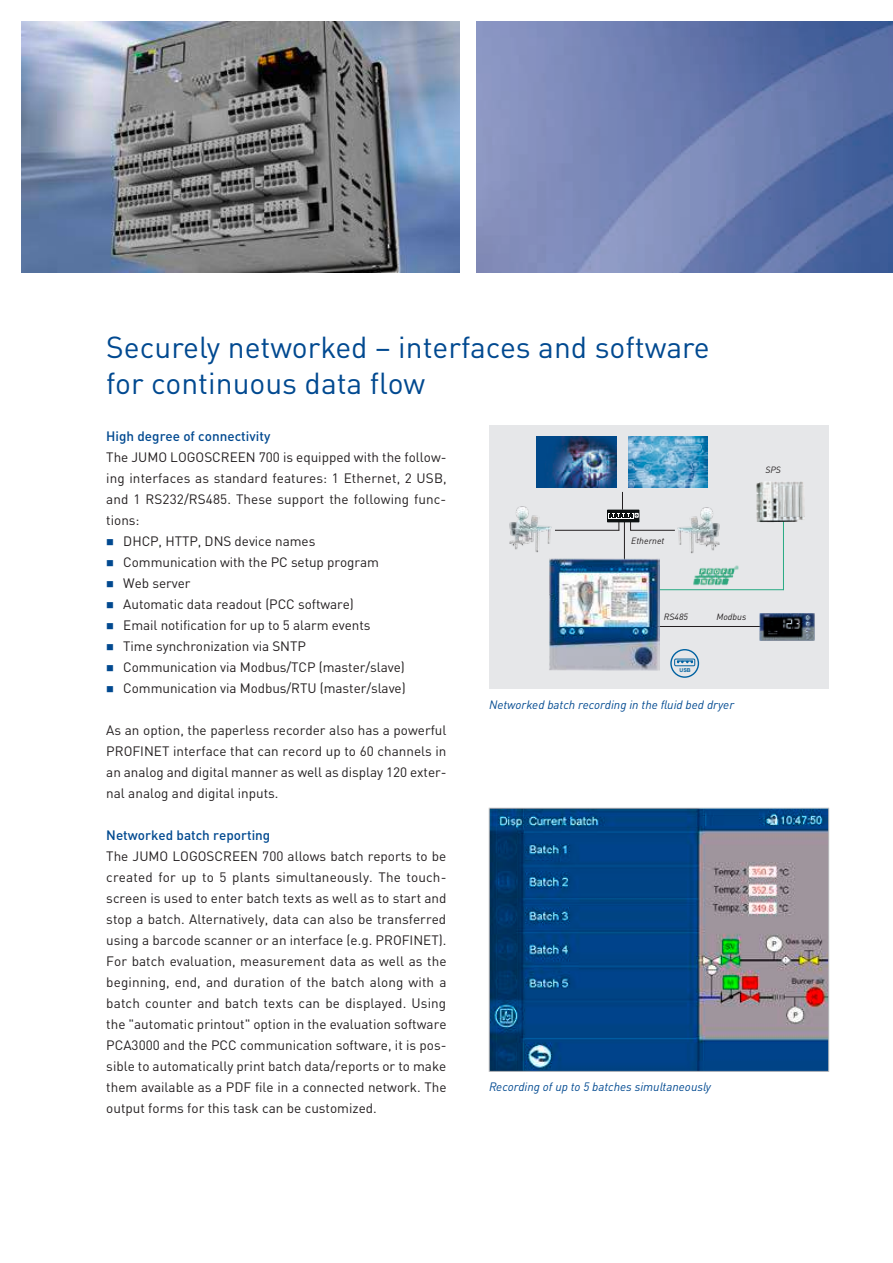
<style>
.page{position:relative;width:893px;height:1263px;background:#fff}
.page>*{position:absolute;margin:0;border:0;box-sizing:border-box;transform-origin:0 0}
.t1{font:30px/36px "DIN Pro";color:#014990}
.t2{font:13.5px/21px "DIN Pro";letter-spacing:-.005em;color:#231f20;text-align:justify}
.t3{font:500 13.5px "DIN Pro";color:#014990}
.t4{font:italic 12px "DIN Pro";color:#014990}
.t5{font:italic 9px "DIN Pro";color:#231f20}
.t6{font:700 5.4px "Arial";color:#00629f}
</style>
<div class="page">
<img style="left:476px;top:21px;width:417px;height:251px">
<div style="left:489px;top:425px;width:340px;height:263px;background:#e6e7e9"></div>
<img style="left:21px;top:21px;width:438px;height:251px">
<hr style="left:650px;top:626px;width:113px;height:1px;background:#231f20">
<img style="left:491px;top:810px;width:336px;height:259px">
<div style="left:489px;top:808px;width:340px;height:263px;border:1px solid #bcbdc0"></div>
<img style="left:677px;top:507px;width:43px;height:47px">
<img style="left:509px;top:506px;width:43px;height:47px">
<img style="left:537px;top:436px;width:79px;height:52px">
<svg style="left:670px;top:649px;width:29px;height:29px"></svg>
<hr style="left:659px;top:589px;width:125px;height:1px;background:#27aa83">
<hr style="left:783px;top:510px;width:1px;height:80px;background:#27aa83">
<hr style="left:624px;top:519px;width:1px;height:46px;background:#231f20">
<hr style="left:631px;top:530px;width:44px;height:1px;background:#231f20">
<hr style="left:555px;top:530px;width:64px;height:1px;background:#231f20">
<img style="left:549px;top:557px;width:110px;height:114px">
<img style="left:759px;top:613px;width:55px;height:28px">
<img style="left:693px;top:565px;width:46px;height:21px">
<img style="left:628px;top:437px;width:80px;height:51px">
<svg style="left:756px;top:482px;width:12px;height:12px"></svg>
<div style="left:607px;top:510px;width:32px;height:12px;border:1px solid #0d1111"></div>
<svg style="left:609px;top:492px;width:29px;height:39px"></svg>
<h1 class="t1" style="left:106px;top:326px;width:605px">Securely networked – interfaces and software for continuous data flow</h1>
<p class="t3" style="left:106px;top:425px;width:165px">High degree of connectivity</p>
<p class="t2" style="left:106px;top:445px;width:342px">The JUMO LOGOSCREEN 700 is equipped with the follow-</p>
<p class="t2" style="left:106px;top:466px;width:342px">ing interfaces as standard features: 1 Ethernet, 2 USB,</p>
<p class="t2" style="left:106px;top:487px;width:342px">and 1 RS232/RS485. These support the following func-</p>
<p class="t2" style="left:106px;top:508px;width:35px">tions:</p>
<p class="t2" style="left:123px;top:529px;width:194px">DHCP, HTTP, DNS device names</p>
<p class="t2" style="left:123px;top:550px;width:257px">Communication with the PC setup program</p>
<p class="t2" style="left:123px;top:571px;width:69px">Web server</p>
<p class="t2" style="left:123px;top:592px;width:232px">Automatic data readout (PCC software)</p>
<p class="t2" style="left:123px;top:613px;width:249px">Email notification for up to 5 alarm events</p>
<p class="t2" style="left:123px;top:634px;width:184px">Time synchronization via SNTP</p>
<p class="t2" style="left:123px;top:655px;width:283px">Communication via Modbus/TCP (master/slave)</p>
<p class="t2" style="left:123px;top:676px;width:284px">Communication via Modbus/RTU (master/slave)</p>
<p class="t2" style="left:106px;top:718px;width:342px">As an option, the paperless recorder also has a powerful PROFINET interface that can record up to 60 channels in an analog and digital manner as well as display 120 exter&shy;nal analog and digital inputs.</p>
<p class="t3" style="left:106px;top:824px;width:166px">Networked batch reporting</p>
<p class="t2" style="left:106px;top:844px;width:342px">The JUMO LOGOSCREEN 700 allows batch reports to be created for up to 5 plants simultaneously. The touch&shy;screen is used to enter batch texts as well as to start and stop a batch. Alternatively, data can also be transferred using a barcode scanner or an interface (e.g. PROFINET).<br>For batch evaluation, measurement data as well as the beginning, end, and duration of the batch along with a batch counter and batch texts can be displayed. Using the "automatic printout" option in the evaluation software PCA3000 and the PCC communication software, it is pos&shy;sible to automatically print batch data/reports or to make them available as a PDF file in a connected network. The output forms for this task can be customized.</p>
<p class="t5" style="left:631px;top:533px;width:35px">Ethernet</p>
<p class="t5" style="left:664px;top:610px;width:26px">RS485</p>
<p class="t5" style="left:716px;top:610px;width:31px">Modbus</p>
<p class="t6" style="left:680px;top:666px;width:13px">USB</p>
<p class="t4" style="left:489px;top:695px;width:247px">Networked batch recording in the fluid bed dryer</p>
<p class="t4" style="left:489px;top:1077px;width:223px">Recording of up to 5 batches simultaneously</p>
<p class="t5" style="left:765px;top:463px;width:17px">SPS</p>
</div>
